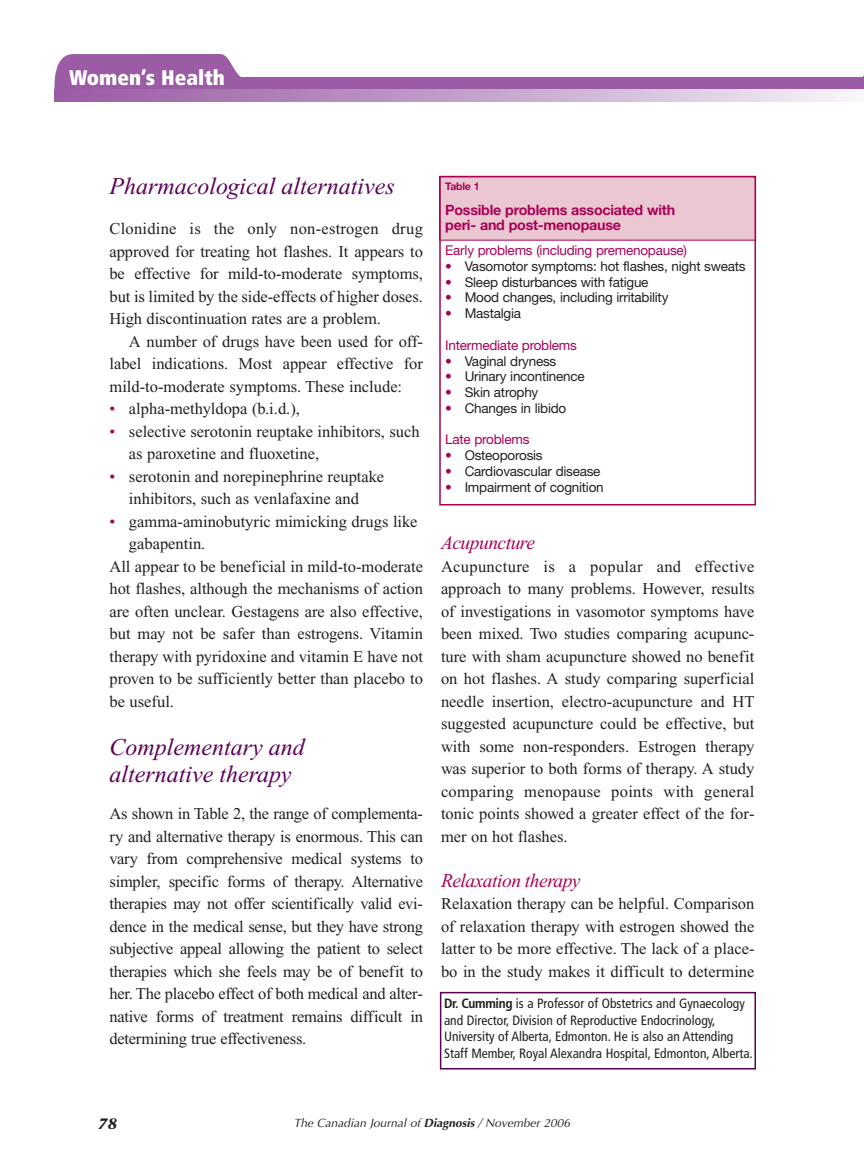
<style>
.page{position:relative;width:864px;height:1175px;background:#fff}
.page>*{position:absolute;margin:0;border:0;box-sizing:border-box;transform-origin:0 0}
.t1{font:italic 24px/27px "Times New Roman";color:#590157}
.t2{font:900 condensed 21px "Frutiger";color:#fff}
.t3{font:italic 19.5px "Times New Roman";letter-spacing:-.025em;color:#a90156}
.t4{font:16.5px/22.5px "Times New Roman";color:#231f20;text-align:justify}
.t5{font:italic 700 15px "Stone Serif";color:#231f20}
.t6{font:700 14.25px/15.8px "Helvetica Neue";letter-spacing:-.015em;color:#a90156}
.t7{font:13.5px "Helvetica Neue";letter-spacing:-.015em;color:#231f20}
.t8{font:condensed 13.5px/16.5px "Frutiger";color:#231f20}
.t9{font:13.5px "Helvetica Neue";letter-spacing:-.015em;color:#a90156}
.t10{font:italic 12px "Optima";color:#231f20}
.t11{font:700 10.5px "Helvetica Neue";letter-spacing:-.015em;color:#a90156}
.s1{color:#a90156}
.s2{font-weight:700}
</style>
<div class="page">
<div style="left:440px;top:176px;width:316px;height:64px;background:#eac7d1"></div>
<svg style="left:54px;top:54px;width:187px;height:35px;background:#a267ab"></svg>
<div style="left:56px;top:77px;width:808px;height:12px;background:#9b5ba5"></div>
<svg style="left:54px;top:89px;width:797px;height:13px;background:#c3a1cb"></svg>
<div style="left:440px;top:991px;width:316px;height:78px;border:2px solid #590157"></div>
<div style="left:439px;top:176px;width:317px;height:329px;border:2px solid #a90156"></div>
<p class="t2" style="left:69px;top:69px;width:158px">Women’s Health</p>
<h1 class="t1" style="left:110px;top:174px;width:287px">Pharmacological alternatives</h1>
<p class="t4" style="left:110px;top:219px;width:315px">Clonidine is the only non-estrogen drug approved for treating hot flashes. It appears to be effective for mild-to-moderate symptoms, but is limited by the side-effects of higher doses.<br>High discontinuation rates are a problem.</p>
<p class="t4" style="left:110px;top:331px;width:315px;text-indent:19px">A number of drugs have been used for off&shy;label indications. Most appear effective for mild-to-moderate symptoms. These include:</p>
<p class="t4" style="left:110px;top:399px;width:192px"><span class="s1">•</span> alpha-methyldopa (b.i.d.),</p>
<p class="t4" style="left:129px;top:421px;width:292px;text-indent:-19px"><span class="s1">•</span> selective serotonin reuptake inhibitors, such as paroxetine and fluoxetine,</p>
<p class="t4" style="left:110px;top:466px;width:276px;text-align:center"><span class="s1">•</span> serotonin and norepinephrine reuptake inhibitors, such as venlafaxine and</p>
<p class="t4" style="left:110px;top:511px;width:310px"><span class="s1">•</span> gamma-aminobutyric mimicking drugs like</p>
<p class="t4" style="left:129px;top:534px;width:78px">gabapentin.</p>
<p class="t4" style="left:110px;top:556px;width:315px">All appear to be beneficial in mild-to-moderate</p>
<p class="t4" style="left:110px;top:579px;width:315px">hot flashes, although the mechanisms of action</p>
<p class="t4" style="left:110px;top:601px;width:315px">are often unclear. Gestagens are also effective,</p>
<p class="t4" style="left:110px;top:624px;width:315px">but may not be safer than estrogens. Vitamin</p>
<p class="t4" style="left:110px;top:646px;width:315px">therapy with pyridoxine and vitamin E have not</p>
<p class="t4" style="left:110px;top:669px;width:315px">proven to be sufficiently better than placebo to</p>
<p class="t4" style="left:110px;top:691px;width:66px">be useful.</p>
<h1 class="t1" style="left:110px;top:736px;width:197px">Complementary and alternative therapy</h1>
<p class="t4" style="left:110px;top:804px;width:315px">As shown in Table 2, the range of complementa&shy;ry and alternative therapy is enormous. This can vary from comprehensive medical systems to simpler, specific forms of therapy. Alternative therapies may not offer scientifically valid evi&shy;dence in the medical sense, but they have strong subjective appeal allowing the patient to select therapies which she feels may be of benefit to her. The placebo effect of both medical and alter&shy;native forms of treatment remains difficult in determining true effectiveness.</p>
<p class="t11" style="left:445px;top:182px;width:36px">Table 1</p>
<p class="t6" style="left:445px;top:203px;width:231px">Possible problems associated with peri- and post-menopause</p>
<p class="t9" style="left:445px;top:245px;width:243px">Early problems (including premenopause)</p>
<p class="t7" style="left:445px;top:261px;width:302px"><span class="s1">•</span> Vasomotor symptoms: hot flashes, night sweats</p>
<p class="t7" style="left:445px;top:277px;width:205px"><span class="s1">•</span> Sleep disturbances with fatigue</p>
<p class="t7" style="left:445px;top:293px;width:225px"><span class="s1">•</span> Mood changes, including irritability</p>
<p class="t7" style="left:445px;top:308px;width:77px"><span class="s1">•</span> Mastalgia</p>
<p class="t9" style="left:445px;top:340px;width:133px">Intermediate problems</p>
<p class="t7" style="left:445px;top:356px;width:113px"><span class="s1">•</span> Vaginal dryness</p>
<p class="t7" style="left:445px;top:371px;width:141px"><span class="s1">•</span> Urinary incontinence</p>
<p class="t7" style="left:445px;top:387px;width:95px"><span class="s1">•</span> Skin atrophy</p>
<p class="t7" style="left:445px;top:403px;width:123px"><span class="s1">•</span> Changes in libido</p>
<p class="t9" style="left:445px;top:434px;width:86px">Late problems</p>
<p class="t7" style="left:445px;top:450px;width:99px"><span class="s1">•</span> Osteoporosis</p>
<p class="t7" style="left:445px;top:466px;width:157px"><span class="s1">•</span> Cardiovascular disease</p>
<p class="t7" style="left:445px;top:482px;width:160px"><span class="s1">•</span> Impairment of cognition</p>
<p class="t3" style="left:441px;top:535px;width:96px">Acupuncture</p>
<p class="t4" style="left:441px;top:556px;width:315px">Acupuncture is a popular and effective approach to many problems. However, results of investigations in vasomotor symptoms have been mixed. Two studies comparing acupunc&shy;ture with sham acupuncture showed no benefit on hot flashes. A study comparing superficial needle insertion, electro-acupuncture and HT suggested acupuncture could be effective, but with some non-responders. Estrogen therapy was superior to both forms of therapy. A study comparing menopause points with general tonic points showed a greater effect of the for&shy;mer on hot flashes.</p>
<p class="t3" style="left:441px;top:873px;width:141px">Relaxation therapy</p>
<p class="t4" style="left:441px;top:894px;width:315px">Relaxation therapy can be helpful. Comparison of relaxation therapy with estrogen showed the latter to be more effective. The lack of a place&shy;bo in the study makes it difficult to determine</p>
<p class="t8" style="left:444px;top:996px;width:310px"><span class="s2">Dr. Cumming</span> is a Professor of Obstetrics and Gynaecology and Director, Division of Reproductive Endocrinology, University of Alberta, Edmonton. He is also an Attending Staff Member, Royal Alexandra Hospital, Edmonton, Alberta.</p>
<p class="t5" style="left:98px;top:1118px;width:20px">78</p>
<p class="t10" style="left:294px;top:1118px;width:278px">The Canadian Journal of <span class="s2">Diagnosis</span> / November 2006</p>
</div>
